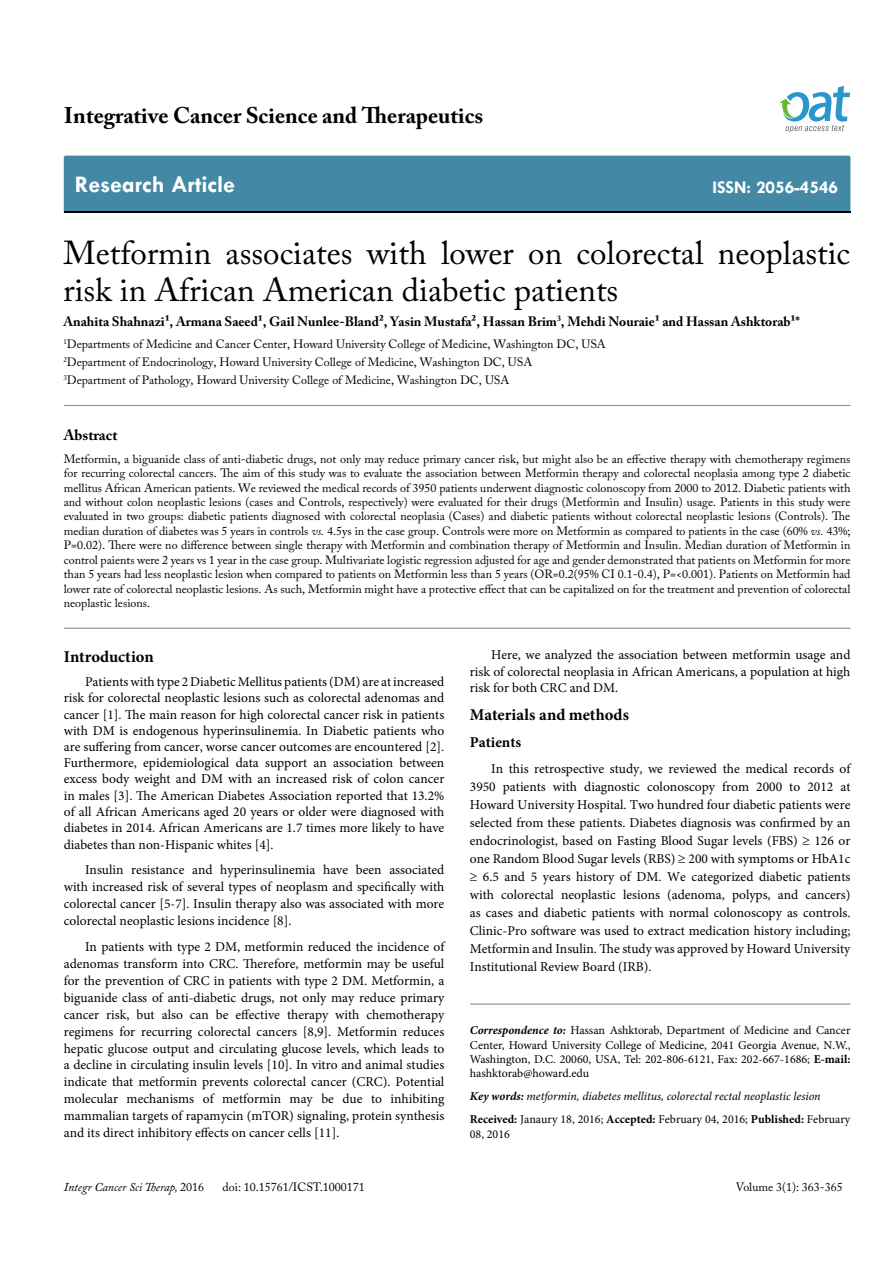
<style>
.page{position:relative;width:893px;height:1263px;background:#fff}
.page>*{position:absolute;margin:0;border:0;box-sizing:border-box;transform-origin:0 0}
.t1{font:33px/37.5px "Adobe Caslon Pro";color:#000}
.t2{font:700 24px "Tw Cen";color:#fff}
.t3{font:700 22.5px "Adobe Caslon Pro";color:#000}
.t4{font:700 18px "Tw Cen";color:#fff}
.t5{font:700 16.5px "Minion Pro";color:#000}
.t6{font:700 15px "Adobe Caslon Pro";color:#000}
.t7{font:700 15px "Minion Pro";color:#000}
.t8{font:13.5px/17px "Minion Pro";color:#000;text-align:justify}
.t9{font:700 13.5px "Adobe Caslon Pro";color:#000}
.t10{font:12px/14.4px "Adobe Caslon Pro";color:#000}
.t11{font:12px/14.4px "Minion Pro";color:#000;text-align:justify}
.t12{font:italic 12px/23px "Minion Pro";color:#000}
.t13{font:italic 12px "Adobe Caslon Pro";color:#000}
.s1{font-style:italic}
.s2{font-weight:700;font-style:italic}
.s3{font-weight:700}
.s4{font-weight:700;font-style:normal}
.s5{font-style:normal}
</style>
<div class="page">
<div style="left:64px;top:156px;width:786px;height:56px;background:#4389a5"></div>
<svg style="left:779px;top:86px;width:71px;height:47px"></svg>
<hr style="left:64px;top:628px;width:786px;height:1px;background:#808285">
<hr style="left:64px;top:405px;width:786px;height:1px;background:#808285">
<hr style="left:470px;top:1004px;width:380px;height:1px;background:#808285">
<h3 class="t3" style="left:64px;top:102px;width:421px">Integrative Cancer Science and Therapeutics</h3>
<h2 class="t2" style="left:75px;top:170px;width:162px">Research Article</h2>
<h3 class="t4" style="left:712px;top:176px;width:127px">ISSN: 2056-4546</h3>
<h1 class="t1" style="left:63px;top:234px;width:788px">Metformin associates with lower on colorectal neoplastic risk in African American diabetic patients</h1>
<p class="t9" style="left:63px;top:313px;width:738px">Anahita Shahnazi¹, Armana Saeed¹, Gail Nunlee-Bland², Yasin Mustafa², Hassan Brim<sup>3</sup>, Mehdi Nouraie¹ and Hassan Ashktorab¹*</p>
<p class="t10" style="left:63px;top:335px;width:544px;line-height:18px"><sup>1</sup>Departments of Medicine and Cancer Center, Howard University College of Medicine, Washington DC, USA<br><sup>2</sup>Department of Endocrinology, Howard University College of Medicine, Washington DC, USA<br><sup>3</sup>Department of Pathology, Howard University College of Medicine, Washington DC, USA</p>
<p class="t6" style="left:64px;top:426px;width:55px">Abstract</p>
<p class="t10" style="left:64px;top:451px;width:788px;text-align:justify">Metformin, a biguanide class of anti-diabetic drugs, not only may reduce primary cancer risk, but might also be an effective therapy with chemotherapy regimens for recurring colorectal cancers. The aim of this study was to evaluate the association between Metformin therapy and colorectal neoplasia among type 2 diabetic mellitus African American patients. We reviewed the medical records of 3950 patients underwent diagnostic colonoscopy from 2000 to 2012. Diabetic patients with and without colon neoplastic lesions (cases and Controls, respectively) were evaluated for their drugs (Metformin and Insulin) usage. Patients in this study were evaluated in two groups: diabetic patients diagnosed with colorectal neoplasia (Cases) and diabetic patients without colorectal neoplastic lesions (Controls). The median duration of diabetes was 5 years in controls <span class="s1">vs.</span> 4.5ys in the case group. Controls were more on Metformin as compared to patients in the case (60% <span class="s1">vs.</span> 43%; P=0.02). There were no difference between single therapy with Metformin and combination therapy of Metformin and Insulin. Median duration of Metformin in control paients were 2 years vs 1 year in the case group. Multivariate logistic regression adjusted for age and gender demonstrated that patients on Metformin for more than 5 years had less neoplastic lesion when compared to patients on Metformin less than 5 years (OR=0.2(95% CI 0.1-0.4), P=&lt;0.001). Patients on Metformin had lower rate of colorectal neoplastic lesions. As such, Metformin might have a protective effect that can be capitalized on for the treatment and prevention of colorectal neoplastic lesions.</p>
<p class="t5" style="left:64px;top:645px;width:91px">Introduction</p>
<p class="t8" style="left:64px;top:674px;width:382px;line-height:16.4px;text-indent:21px">Patients with type 2 Diabetic Mellitus patients (DM) are at increased risk for colorectal neoplastic lesions such as colorectal adenomas and cancer [1]. The main reason for high colorectal cancer risk in patients with DM is endogenous hyperinsulinemia. In Diabetic patients who are suffering from cancer, worse cancer outcomes are encountered [2].<br>Furthermore, epidemiological data support an association between excess body weight and DM with an increased risk of colon cancer in males [3]. The American Diabetes Association reported that 13.2% of all African Americans aged 20 years or older were diagnosed with diabetes in 2014. African Americans are 1.7 times more likely to have diabetes than non-Hispanic whites [4].</p>
<p class="t8" style="left:64px;top:862px;width:382px;text-indent:21px">Insulin resistance and hyperinsulinemia have been associated with increased risk of several types of neoplasm and specifically with colorectal cancer [5-7]. Insulin therapy also was associated with more colorectal neoplastic lesions incidence [8].</p>
<p class="t8" style="left:64px;top:938px;width:382px;text-indent:21px">In patients with type 2 DM, metformin reduced the incidence of adenomas transform into CRC. Therefore, metformin may be useful for the prevention of CRC in patients with type 2 DM. Metformin, a biguanide class of anti-diabetic drugs, not only may reduce primary cancer risk, but also can be effective therapy with chemotherapy regimens for recurring colorectal cancers [8,9]. Metformin reduces hepatic glucose output and circulating glucose levels, which leads to a decline in circulating insulin levels [10]. In vitro and animal studies indicate that metformin prevents colorectal cancer (CRC). Potential molecular mechanisms of metformin may be due to inhibiting mammalian targets of rapamycin (mTOR) signaling, protein synthesis and its direct inhibitory effects on cancer cells [11].</p>
<p class="t8" style="left:470px;top:647px;width:382px;line-height:16.2px;text-indent:21px">Here, we analyzed the association between metformin usage and risk of colorectal neoplasia in African Americans, a population at high risk for both CRC and DM.</p>
<p class="t5" style="left:470px;top:703px;width:161px">Materials and methods</p>
<p class="t7" style="left:470px;top:731px;width:53px">Patients</p>
<p class="t8" style="left:470px;top:760px;width:382px;line-height:18px;text-indent:21px">In this retrospective study, we reviewed the medical records of 3950 patients with diagnostic colonoscopy from 2000 to 2012 at Howard University Hospital. Two hundred four diabetic patients were selected from these patients. Diabetes diagnosis was confirmed by an endocrinologist, based on Fasting Blood Sugar levels (FBS) ≥ 126 or one Random Blood Sugar levels (RBS) ≥ 200 with symptoms or HbA1c ≥ 6.5 and 5 years history of DM. We categorized diabetic patients with colorectal neoplastic lesions (adenoma, polyps, and cancers) as cases and diabetic patients with normal colonoscopy as controls.<br>Clinic-Pro software was used to extract medication history including; Metformin and Insulin. The study was approved by Howard University Institutional Review Board (IRB).</p>
<p class="t11" style="left:470px;top:1023px;width:382px"><span class="s2">Correspondence to:</span> Hassan Ashktorab, Department of Medicine and Cancer Center, Howard University College of Medicine, 2041 Georgia Avenue, N.W., Washington, D.C. 20060, USA, Tel: 202-806-6121, Fax: 202-667-1686; <span class="s3">E-mail: </span>hashktorab@howard.edu</p>
<p class="t12" style="left:470px;top:1085px;width:382px"><span class="s3">Key words:</span> metformin, diabetes mellitus, colorectal rectal neoplastic lesion<br><span class="s4">Received:</span> <span class="s5">Janaury 18, 2016;</span> <span class="s4">Accepted:</span> <span class="s5">February 04, 2016;</span> <span class="s4">Published:</span> <span class="s5">February</span></p>
<p class="t11" style="left:470px;top:1126px;width:42px">08, 2016</p>
<p class="t13" style="left:64px;top:1180px;width:142px">Integr Cancer Sci Therap, <span class="s5">2016</span></p>
<p class="t10" style="left:223px;top:1180px;width:144px">doi: 10.15761/ICST.1000171</p>
<p class="t10" style="left:736px;top:1180px;width:108px">Volume 3(1): 363-365</p>
</div>
